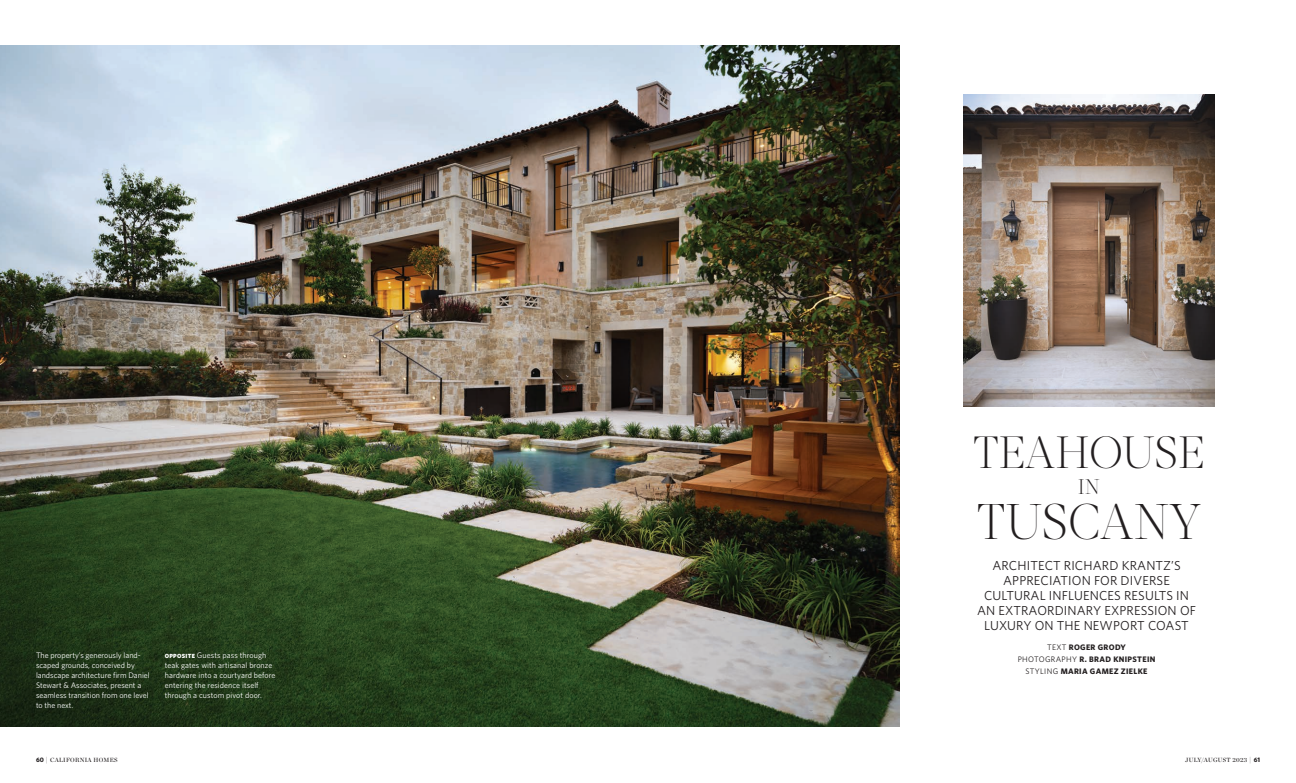
<style>
.page{position:relative;width:1296px;height:783px;background:#fff}
.page>*{position:absolute;margin:0;border:0;box-sizing:border-box;transform-origin:0 0}
.t1{font:300 50px "Acta Display";letter-spacing:-.01em;color:#231f20}
.t2{font:300 45px "Acta Display";letter-spacing:-.02em;color:#231f20}
.t3{font:300 21px "Acta Display";color:#231f20}
.feature_dek{font:13px/15px "Whitney";letter-spacing:.01em;color:#231f20;text-align:center}
.caption_black{font:8px/10px "Whitney";color:#fff}
.profile_hed{font:700 8px "Whitney";letter-spacing:.04em;color:#231f20}
.t4{font:6px "Chronicle Display Semi";letter-spacing:.05em;color:#231f20}
.s1{font-weight:900;font-size:6px}
.s2{font-weight:400}
.s3{font-family:"Whitney";font-weight:700;font-size:6.5px}
.s4{font-family:"Chronicle Display";font-weight:300;font-size:7px}
</style>
<div class="page">
<img style="left:964px;top:94px;width:250px;height:313px">
<img style="left:0;top:46px;width:900px;height:680px">
<p class="caption_black" style="left:36px;top:650px;width:115px">The property’s generously land&shy;scaped grounds, conceived by landscape architecture firm Daniel<br>Stewart &amp; Associates, present a seamless transition from one level to the next.</p>
<p class="caption_black" style="left:165px;top:650px;width:112px"><span class="s1">OPPOSITE</span> Guests pass through teak gates with artisanal bronze hardware into a courtyard before entering the residence itself through a custom pivot door.</p>
<p class="t2" style="left:973px;top:426px;width:233px">TEAHOUSE</p>
<p class="t1" style="left:977px;top:492px;width:226px">TUSCANY</p>
<p class="t3" style="left:1078px;top:474px;width:24px">IN</p>
<p class="feature_dek" style="left:977px;top:558px;width:220px">ARCHITECT RICHARD KRANTZ’S<br>APPRECIATION FOR DIVERSE<br>CULTURAL INFLUENCES RESULTS IN<br>AN EXTRAORDINARY EXPRESSION OF<br>LUXURY ON THE NEWPORT COAST</p>
<p class="profile_hed" style="left:1047px;top:643px;width:80px"><span class="s2">TEXT</span> ROGER GRODY</p>
<p class="profile_hed" style="left:1018px;top:655px;width:139px"><span class="s2">PHOTOGRAPHY</span> R. BRAD KNIPSTEIN</p>
<p class="profile_hed" style="left:1026px;top:667px;width:123px"><span class="s2">STYLING</span> MARIA GAMEZ ZIELKE</p>
<p class="t4" style="left:36px;top:755px;width:83px"><span class="s3">60</span> <span class="s4">|</span> CALIFORNIA HOMES</p>
<p class="t4" style="left:1185px;top:755px;width:76px">JULY/AUGUST 2023 <span class="s4">|</span> <span class="s3">61</span></p>
</div>
